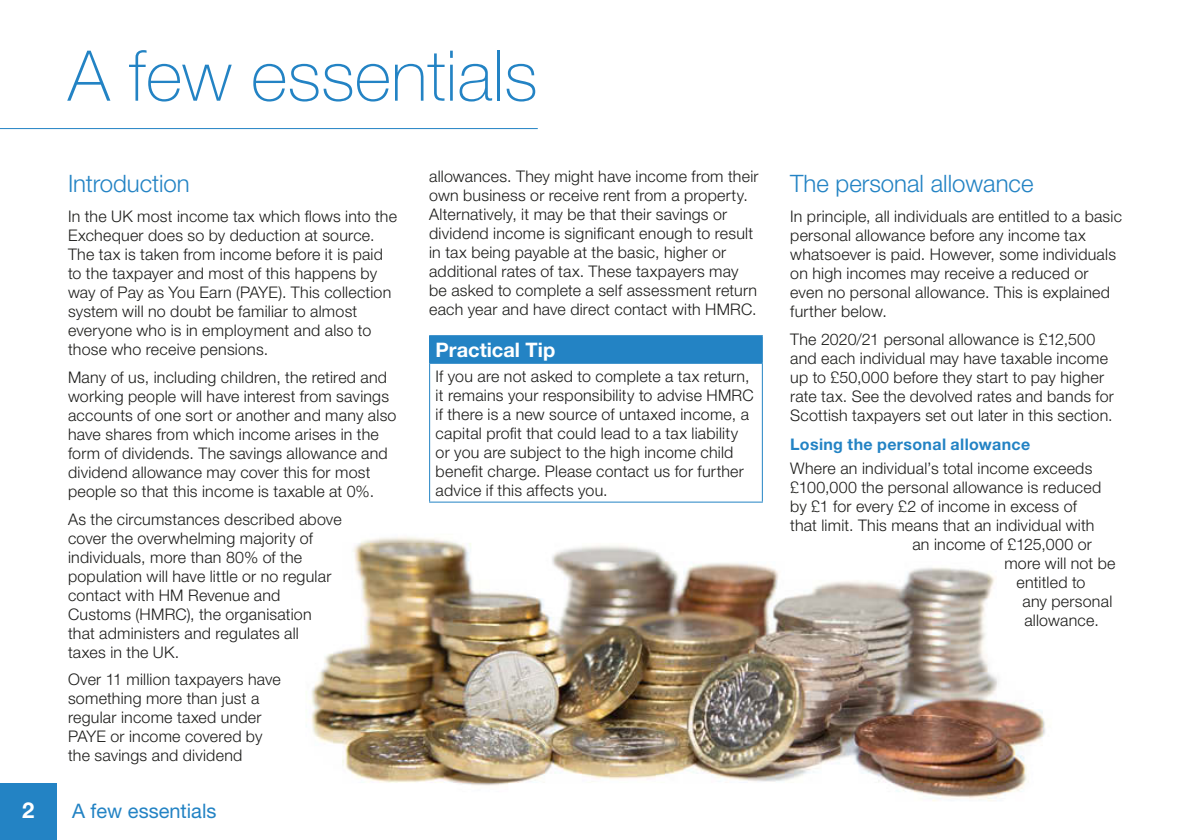
<style>
.page{position:relative;width:1191px;height:840px;background:#fff}
.page>*{position:absolute;margin:0;border:0;box-sizing:border-box;transform-origin:0 0}
.t1{font:100 70px "Helvetica Neue";color:#2383c4}
.t2{font:300 24px "Helvetica Neue";color:#2383c4}
.t3{font:700 22px "Helvetica Neue";color:#fff}
.t4{font:20px "Helvetica Neue";color:#2383c4}
.t5{font:700 20px "Helvetica Neue";color:#fff}
.t6{font:300 16px/19px "Helvetica Neue";letter-spacing:.015em;color:#1d1d1b}
.t7{font:700 16px "Helvetica Neue";letter-spacing:.025em;color:#2383c4}
</style>
<div class="page">
<img style="left:306px;top:502px;width:739px;height:299px">
<div style="left:268px;top:759px;width:43px;height:29px;background:#fff"></div>
<div style="left:0;top:782px;width:57px;height:57px;background:#2383c4"></div>
<hr style="left:0;top:128px;width:538px;height:1px;background:#2383c4">
<div style="left:429px;top:335px;width:333px;height:28px;background:#2383c4"></div>
<hr style="left:429px;top:335px;width:334px;height:1px;background:#2383c4">
<svg style="left:762px;top:336px;width:1px;height:26px"></svg>
<hr style="left:429px;top:362px;width:334px;height:1px;background:#2383c4">
<hr style="left:429px;top:363px;width:1px;height:138px;background:#2383c4">
<hr style="left:762px;top:363px;width:1px;height:138px;background:#2383c4">
<hr style="left:429px;top:501px;width:334px;height:1px;background:#2383c4">
<h1 class="t1" style="left:68px;top:37px;width:471px">A few essentials</h1>
<h2 class="t2" style="left:68px;top:169px;width:123px">Introduction</h2>
<p class="t6" style="left:68px;top:207px;width:330px">In the UK most income tax which flows into the Exchequer does so by deduction at source.<br>The tax is taken from income before it is paid to the taxpayer and most of this happens by way of Pay as You Earn (PAYE). This collection system will no doubt be familiar to almost everyone who is in employment and also to those who receive pensions.</p>
<p class="t6" style="left:68px;top:367px;width:330px">Many of us, including children, the retired and working people will have interest from savings accounts of one sort or another and many also have shares from which income arises in the form of dividends. The savings allowance and dividend allowance may cover this for most people so that this income is taxable at 0%.</p>
<p class="t6" style="left:68px;top:508px;width:275px">As the circumstances described above cover the overwhelming majority of individuals, more than 80% of the population will have little or no regular contact with HM Revenue and<br>Customs (HMRC), the organisation that administers and regulates all<br>taxes in the UK.</p>
<p class="t6" style="left:68px;top:669px;width:214px">Over 11 million taxpayers have something more than just a regular income taxed under<br>PAYE or income covered by the savings and dividend</p>
<h3 class="t3" style="left:22px;top:796px;width:14px">2</h3>
<p class="t4" style="left:72px;top:798px;width:146px">A few essentials</p>
<p class="t6" style="left:429px;top:166px;width:331px">allowances. They might have income from their own business or receive rent from a property.<br>Alternatively, it may be that their savings or dividend income is significant enough to result in tax being payable at the basic, higher or additional rates of tax. These taxpayers may be asked to complete a self assessment return each year and have direct contact with HMRC.</p>
<p class="t5" style="left:435px;top:337px;width:121px">Practical Tip</p>
<p class="t6" style="left:435px;top:366px;width:319px">If you are not asked to complete a tax return, it remains your responsibility to advise HMRC if there is a new source of untaxed income, a capital profit that could lead to a tax liability or you are subject to the high income child benefit charge. Please contact us for further advice if this affects you.</p>
<h2 class="t2" style="left:790px;top:169px;width:245px">The personal allowance</h2>
<p class="t6" style="left:790px;top:207px;width:333px">In principle, all individuals are entitled to a basic personal allowance before any income tax whatsoever is paid. However, some individuals on high incomes may receive a reduced or even no personal allowance. This is explained further below.</p>
<p class="t6" style="left:790px;top:329px;width:325px">The 2020/21 personal allowance is £12,500 and each individual may have taxable income up to £50,000 before they start to pay higher rate tax. See the devolved rates and bands for Scottish taxpayers set out later in this section.</p>
<p class="t7" style="left:790px;top:433px;width:242px">Losing the personal allowance</p>
<p class="t6" style="left:790px;top:458px;width:304px">Where an individual’s total income exceeds</p>
<p class="t6" style="left:790px;top:477px;width:312px">£100,000 the personal allowance is reduced</p>
<p class="t6" style="left:790px;top:496px;width:288px">by £1 for every £2 of income in excess of</p>
<p class="t6" style="left:790px;top:515px;width:306px">that limit. This means that an individual with</p>
<p class="t6" style="left:912px;top:534px;width:181px">an income of £125,000 or</p>
<p class="t6" style="left:1004px;top:553px;width:113px">more will not be</p>
<p class="t6" style="left:1016px;top:572px;width:71px">entitled to</p>
<p class="t6" style="left:1022px;top:591px;width:91px">any personal</p>
<p class="t6" style="left:1024px;top:610px;width:76px">allowance.</p>
</div>
